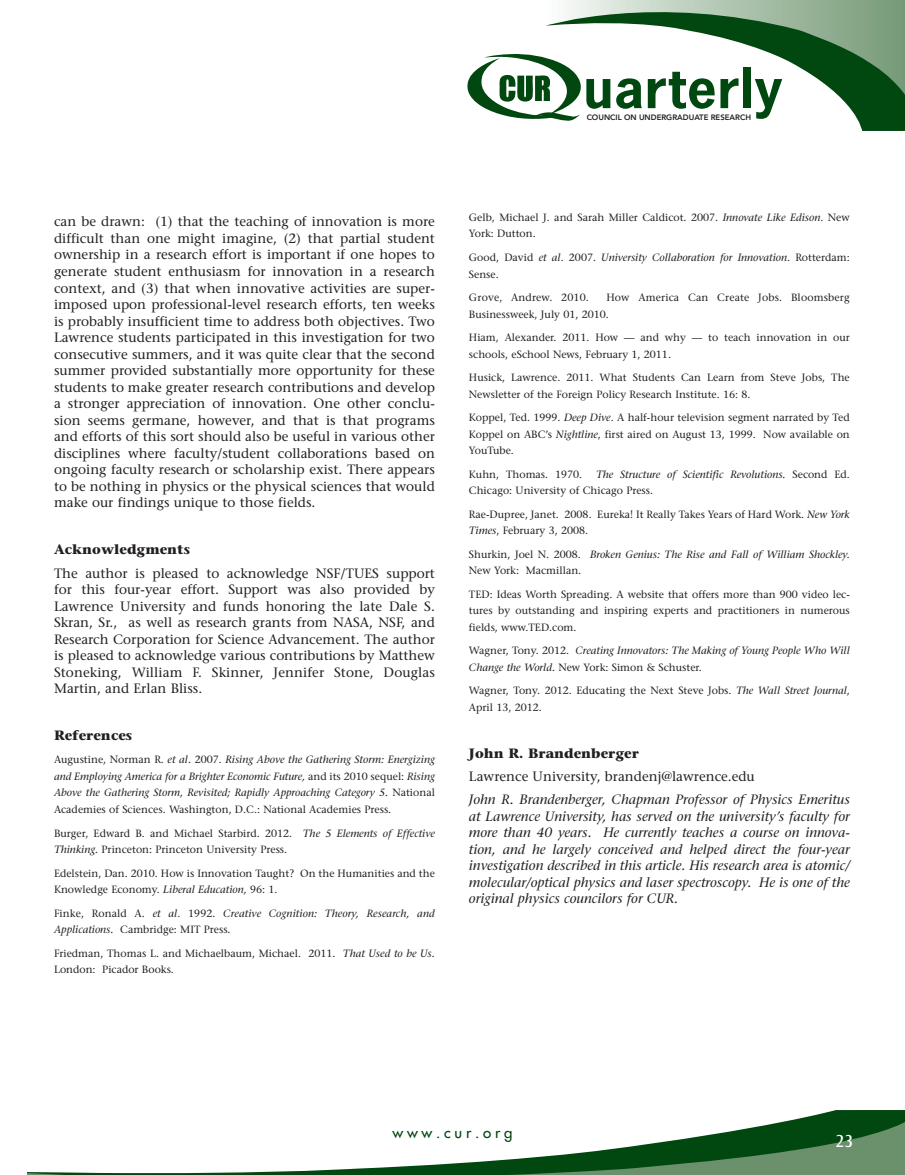
<style>
.page{position:relative;width:905px;height:1175px;background:#fff}
.page>*{position:absolute;margin:0;border:0;box-sizing:border-box;transform-origin:0 0}
.t1{font:700 52.05px "News Gothic Std";letter-spacing:.02em;color:#004710}
.t2{font:18px "Castle EF";color:#fff}
.t3{font:15px "Futura";letter-spacing:.25em;color:#004710}
.t4{font:13.5px/16.5px "Stone Serif";color:#231f20;text-align:justify}
.t5{font:italic 13.5px/16.5px "Stone Serif";color:#231f20;text-align:justify}
.t6{font:700 13.5px "Stone Serif";color:#231f20}
.t7{font:10.5px/16.5px "Stone Serif";color:#231f20}
.t8{font:italic 10.5px/16.5px "Stone Serif";color:#231f20}
.t9{font:800 7.8px "Avenir";color:#231f20}
.s1{font-style:normal}
.s2{font-style:italic}
</style>
<div class="page">
<svg style="left:546px;top:0;width:358px;height:131px"></svg>
<svg style="left:27px;top:1110px;width:877px;height:64px"></svg>
<svg style="left:467px;top:53px;width:115px;height:69px"></svg>
<h1 class="t1" style="left:583px;top:54px;width:200px">uarterly</h1>
<p class="t9" style="left:586px;top:113px;width:166px">COUNCIL ON UNDERGRADUATE RESEARCH</p>
<p class="t4" style="left:54px;top:213px;width:382px">can be drawn: (1) that the teaching of innovation is more difficult than one might imagine, (2) that partial student ownership in a research effort is important if one hopes to generate student enthusiasm for innovation in a research context, and (3) that when innovative activities are super&shy;imposed upon professional-level research efforts, ten weeks is probably insufficient time to address both objectives. Two Lawrence students participated in this investigation for two consecutive summers, and it was quite clear that the second summer provided substantially more opportunity for these students to make greater research contributions and develop a stronger appreciation of innovation. One other conclu&shy;sion seems germane, however, and that is that programs and efforts of this sort should also be useful in various other disciplines where faculty/student collaborations based on ongoing faculty research or scholarship exist. There appears to be nothing in physics or the physical sciences that would make our findings unique to those fields.</p>
<p class="t6" style="left:54px;top:541px;width:137px">Acknowledgments</p>
<p class="t4" style="left:54px;top:564px;width:382px">The author is pleased to acknowledge NSF/TUES support for this four-year effort. Support was also provided by Lawrence University and funds honoring the late Dale S.<br>Skran, Sr., as well as research grants from NASA, NSF, and Research Corporation for Science Advancement. The author is pleased to acknowledge various contributions by Matthew Stoneking, William F. Skinner, Jennifer Stone, Douglas Martin, and Erlan Bliss.</p>
<p class="t6" style="left:54px;top:726px;width:80px">References</p>
<p class="t8" style="left:54px;top:751px;width:382px;text-align:justify"><span class="s1">Augustine, Norman R.</span> et al<span class="s1">. 2007.</span> Rising Above the Gathering Storm: Energizing and Employing America for a Brighter Economic Future, <span class="s1">and its 2010 sequel:</span> Rising Above the Gathering Storm, Revisited; Rapidly Approaching Category 5. <span class="s1">National Academies of Sciences. Washington, D.C.: National Academies Press.</span></p>
<p class="t7" style="left:54px;top:824px;width:382px">Burger, Edward B. and Michael Starbird. 2012. <span class="s2">The 5 Elements of Effective<br>Thinking.</span> Princeton: Princeton University Press.</p>
<p class="t7" style="left:54px;top:864px;width:382px">Edelstein, Dan. 2010. How is Innovation Taught? On the Humanities and the<br>Knowledge Economy. <span class="s2">Liberal Education,</span> 96: 1.</p>
<p class="t8" style="left:54px;top:904px;width:382px"><span class="s1">Finke, Ronald A.</span> et al<span class="s1">. 1992.</span> Creative Cognition: Theory, Research, and<br>Applications. <span class="s1">Cambridge: MIT Press.</span></p>
<p class="t7" style="left:54px;top:944px;width:382px">Friedman, Thomas L. and Michaelbaum, Michael. 2011. <span class="s2">That Used to be Us.<br></span>London: Picador Books.</p>
<p class="t7" style="left:469px;top:209px;width:382px">Gelb, Michael J. and Sarah Miller Caldicot. 2007. <span class="s2">Innovate Like Edison</span>. New<br>York: Dutton.</p>
<p class="t8" style="left:469px;top:249px;width:382px"><span class="s1">Good, David</span> et al<span class="s1">. 2007.</span> University Collaboration for Innovation<span class="s1">. Rotterdam:<br>Sense.</span></p>
<p class="t7" style="left:469px;top:289px;width:121px">Grove, Andrew. 2010.</p>
<p class="t7" style="left:469px;top:289px;width:382px;text-indent:137px">How America Can Create Jobs. Bloomsberg<br>Businessweek, July 01, 2010.</p>
<p class="t7" style="left:469px;top:329px;width:382px">Hiam, Alexander. 2011. How — and why — to teach innovation in our schools, eSchool News, February 1, 2011.</p>
<p class="t7" style="left:469px;top:369px;width:382px">Husick, Lawrence. 2011. What Students Can Learn from Steve Jobs, The<br>Newsletter of the Foreign Policy Research Institute. 16: 8.</p>
<p class="t7" style="left:469px;top:409px;width:382px;text-align:justify">Koppel, Ted. 1999. <span class="s2">Deep Dive</span>. A half-hour television segment narrated by Ted Koppel on ABC’s <span class="s2">Nightline</span>, first aired on August 13, 1999. Now available on YouTube.</p>
<p class="t7" style="left:469px;top:466px;width:115px">Kuhn, Thomas. 1970.</p>
<p class="t7" style="left:469px;top:466px;width:382px;text-indent:127px"><span class="s2">The Structure of Scientific Revolutions.</span> Second Ed.<br>Chicago: University of Chicago Press.</p>
<p class="t7" style="left:469px;top:506px;width:382px">Rae-Dupree, Janet. 2008. Eureka! It Really Takes Years of Hard Work. <span class="s2">New York<br>Times</span>, February 3, 2008.</p>
<p class="t8" style="left:469px;top:546px;width:382px"><span class="s1">Shurkin, Joel N. 2008.</span> Broken Genius: The Rise and Fall of William Shockley.<br><span class="s1">New York: Macmillan.</span></p>
<p class="t7" style="left:469px;top:586px;width:382px;text-align:justify">TED: Ideas Worth Spreading. A website that offers more than 900 video lec&shy;tures by outstanding and inspiring experts and practitioners in numerous fields, www.TED.com.</p>
<p class="t8" style="left:469px;top:642px;width:382px"><span class="s1">Wagner, Tony. 2012.</span> Creating Innovators: The Making of Young People Who Will<br>Change the World. <span class="s1">New York: Simon &amp; Schuster.</span></p>
<p class="t7" style="left:469px;top:682px;width:382px">Wagner, Tony. 2012. Educating the Next Steve Jobs. <span class="s2">The Wall Street Journal</span>,<br>April 13, 2012.</p>
<p class="t6" style="left:469px;top:744px;width:171px">John R. Brandenberger</p>
<p class="t4" style="left:469px;top:768px;width:287px">Lawrence University, brandenj@lawrence.edu</p>
<p class="t5" style="left:469px;top:791px;width:382px">John R. Brandenberger, Chapman Professor of Physics Emeritus at Lawrence University, has served on the university’s faculty for more than 40 years. He currently teaches a course on innova&shy;tion, and he largely conceived and helped direct the four-year investigation described in this article. His research area is atomic/ molecular/optical physics and laser spectroscopy. He is one of the original physics councilors for CUR.</p>
<p class="t3" style="left:392px;top:1123px;width:121px">www.cur.org</p>
<h2 class="t2" style="left:835px;top:1130px;width:20px">23</h2>
</div>
